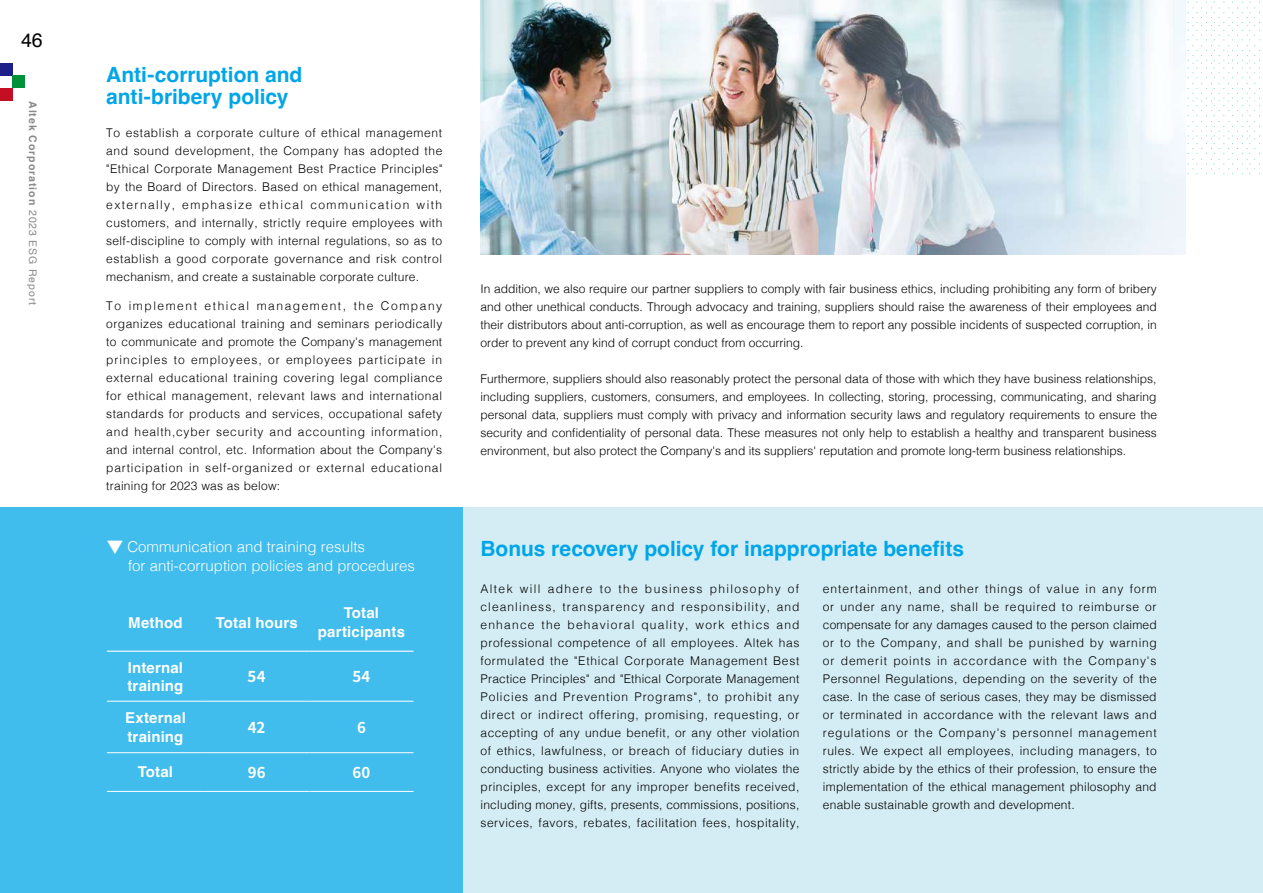
<style>
.page{position:relative;width:1263px;height:893px;background:#fff}
.page>*{position:absolute;margin:0;border:0;box-sizing:border-box;transform-origin:0 0}
.t1{font:700 21px/22.5px "Helvetica";color:#00a6e7}
.t2{font:19.5px "Helvetica";color:#000}
.t3{font:300 15px/18.8px "Helvetica";color:#fff}
.t4{font:700 15px/19.5px "Helvetica";letter-spacing:.01em;color:#fff}
.t5{font:700 15px "Noto Sans CJ Ktc";letter-spacing:.02em;color:#fff}
.t6{font:300 12px/18px "Helvetica";letter-spacing:.02em;color:#000;text-align:justify}
.t7{font:700 10.5px "Helvetica";letter-spacing:.095em;color:#898989}
.s1{font-weight:400}
.s2{font-family:"Source Han Sans TC";font-size:16.5px}
</style>
<div class="page">
<svg style="left:1185px;top:2px;width:75px;height:172px"></svg>
<img style="left:480px;top:0;width:705px;height:254px">
<div style="left:0;top:508px;width:463px;height:385px;background:#40bced"></div>
<div style="left:0;top:64px;width:12px;height:12px;background:#1d2088"></div>
<div style="left:12px;top:76px;width:13px;height:12px;background:#00913a"></div>
<div style="left:0;top:88px;width:12px;height:12px;background:#c30e23"></div>
<div style="left:463px;top:508px;width:800px;height:385px;background:#d4ecf3"></div>
<hr style="left:107px;top:651px;width:97px;height:1px;background:#fff">
<hr style="left:204px;top:651px;width:105px;height:1px;background:#fff">
<hr style="left:309px;top:651px;width:105px;height:1px;background:#fff">
<hr style="left:107px;top:701px;width:97px;height:1px;background:#fff">
<hr style="left:204px;top:701px;width:105px;height:1px;background:#fff">
<hr style="left:309px;top:701px;width:105px;height:1px;background:#fff">
<hr style="left:107px;top:752px;width:97px;height:1px;background:#fff">
<hr style="left:204px;top:752px;width:105px;height:1px;background:#fff">
<hr style="left:309px;top:752px;width:105px;height:1px;background:#fff">
<hr style="left:107px;top:791px;width:97px;height:1px;background:#fff">
<hr style="left:204px;top:791px;width:105px;height:1px;background:#fff">
<hr style="left:309px;top:791px;width:105px;height:1px;background:#fff">
<h2 class="t2" style="left:21px;top:25px;width:23px">46</h2>
<p class="t7" style="left:39px;top:101px;width:206px;rotate:90deg">Altek Corporation <span class="s1">2023 ESG Report</span></p>
<h1 class="t1" style="left:106px;top:66px;width:198px">Anti-corruption and anti-bribery policy</h1>
<p class="t6" style="left:106px;top:123px;width:338px">To establish a corporate culture of ethical management and sound development, the Company has adopted the "Ethical Corporate Management Best Practice Principles" by the Board of Directors. Based on ethical management, externally, emphasize ethical communication with customers, and internally, strictly require employees with self-discipline to comply with internal regulations, so as to establish a good corporate governance and risk control mechanism, and create a sustainable corporate culture.</p>
<p class="t6" style="left:106px;top:296px;width:338px">To implement ethical management, the Company organizes educational training and seminars periodically to communicate and promote the Company's management principles to employees, or employees participate in external educational training covering legal compliance for ethical management, relevant laws and international standards for products and services, occupational safety and health,cyber security and accounting information, and internal control, etc. Information about the Company's participation in self-organized or external educational training for 2023 was as below:</p>
<p class="t3" style="left:128px;top:536px;width:288px;text-indent:-21px"><span class="s2">▼</span> Communication and training results<br>for anti-corruption policies and procedures</p>
<p class="t4" style="left:128px;top:614px;width:56px">Method</p>
<p class="t4" style="left:216px;top:614px;width:83px">Total hours</p>
<p class="t4" style="left:318px;top:605px;width:89px;text-align:center">Total participants</p>
<p class="t4" style="left:127px;top:660px;width:58px;line-height:18px">Internal training</p>
<p class="t5" style="left:248px;top:668px;width:20px">54</p>
<p class="t5" style="left:352px;top:668px;width:20px">54</p>
<p class="t4" style="left:125px;top:709px;width:62px">External training</p>
<p class="t5" style="left:248px;top:719px;width:19px">42</p>
<p class="t5" style="left:357px;top:719px;width:10px">6</p>
<p class="t4" style="left:138px;top:764px;width:37px">Total</p>
<p class="t5" style="left:248px;top:764px;width:19px">96</p>
<p class="t5" style="left:352px;top:764px;width:19px">60</p>
<p class="t6" style="left:480px;top:278px;width:678px">In addition, we also require our partner suppliers to comply with fair business ethics, including prohibiting any form of bribery and other unethical conducts. Through advocacy and training, suppliers should raise the awareness of their employees and their distributors about anti-corruption, as well as encourage them to report any possible incidents of suspected corruption, in order to prevent any kind of corrupt conduct from occurring.</p>
<p class="t6" style="left:480px;top:368px;width:678px">Furthermore, suppliers should also reasonably protect the personal data of those with which they have business relationships, including suppliers, customers, consumers, and employees. In collecting, storing, processing, communicating, and sharing personal data, suppliers must comply with privacy and information security laws and regulatory requirements to ensure the security and confidentiality of personal data. These measures not only help to establish a healthy and transparent business environment, but also protect the Company's and its suppliers' reputation and promote long-term business relationships.</p>
<h1 class="t1" style="left:480px;top:540px;width:485px">Bonus recovery policy for inappropriate benefits</h1>
<p class="t6" style="left:480px;top:579px;width:321px">Altek will adhere to the business philosophy of cleanliness, transparency and responsibility, and enhance the behavioral quality, work ethics and professional competence of all employees. Altek has formulated the "Ethical Corporate Management Best Practice Principles" and "Ethical Corporate Management Policies and Prevention Programs", to prohibit any direct or indirect offering, promising, requesting, or accepting of any undue benefit, or any other violation of ethics, lawfulness, or breach of fiduciary duties in conducting business activities. Anyone who violates the principles, except for any improper benefits received, including money, gifts, presents, commissions, positions, services, favors, rebates, facilitation fees, hospitality,</p>
<p class="t6" style="left:823px;top:579px;width:335px">entertainment, and other things of value in any form or under any name, shall be required to reimburse or compensate for any damages caused to the person claimed or to the Company, and shall be punished by warning or demerit points in accordance with the Company's Personnel Regulations, depending on the severity of the case. In the case of serious cases, they may be dismissed or terminated in accordance with the relevant laws and regulations or the Company's personnel management rules. We expect all employees, including managers, to strictly abide by the ethics of their profession, to ensure the implementation of the ethical management philosophy and enable sustainable growth and development.</p>
</div>
